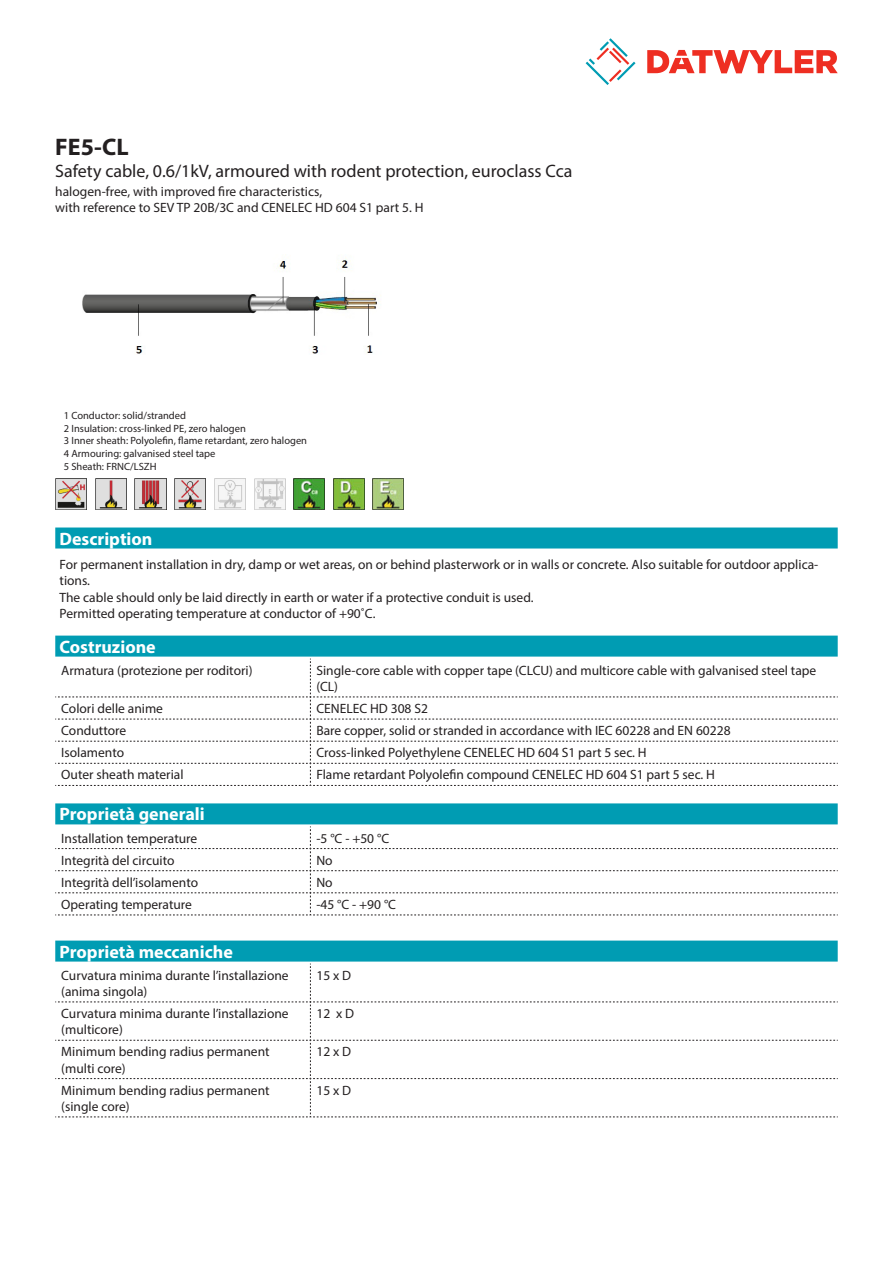
<style>
.page{position:relative;width:893px;height:1263px;background:#fff}
.page>*{position:absolute;margin:0;border:0;box-sizing:border-box;transform-origin:0 0}
.Product_Head{font:700 24px "Myriad Pro";color:#231f20}
.SubHead{font:18px "Myriad Pro";color:#231f20}
.Standard_Head_Proper{font:700 18px "Myriad Pro";color:#fff}
.myriad_light_propert{font:13.5px/16.2px "Myriad Pro";color:#231f20}
.Standard_text{font:13.5px/16.2px "Myriad Pro";color:#231f20}
.imagetext{font:10.5px/12.6px "Myriad Pro";color:#231f20}
</style>
<div class="page">
<svg style="left:586px;top:38px;width:49px;height:47px"></svg>
<svg style="left:647px;top:50px;width:191px;height:23px"></svg>
<div style="left:55px;top:636px;width:783px;height:21px;background:#009cb3"></div>
<svg style="left:55px;top:659px;width:783px;height:127px"></svg>
<div style="left:55px;top:940px;width:783px;height:21px;background:#009cb3"></div>
<svg style="left:55px;top:963px;width:783px;height:155px"></svg>
<img style="left:82px;top:259px;width:299px;height:95px">
<div style="left:55px;top:527px;width:783px;height:21px;background:#009cb3"></div>
<img style="left:373px;top:479px;width:31px;height:31px">
<img style="left:333px;top:479px;width:31px;height:31px">
<img style="left:294px;top:479px;width:31px;height:31px">
<img style="left:254px;top:479px;width:31px;height:31px">
<img style="left:214px;top:479px;width:31px;height:31px">
<img style="left:174px;top:479px;width:32px;height:31px">
<img style="left:135px;top:479px;width:31px;height:31px">
<img style="left:95px;top:479px;width:31px;height:31px">
<img style="left:55px;top:479px;width:32px;height:31px">
<div style="left:55px;top:803px;width:783px;height:21px;background:#009cb3"></div>
<svg style="left:55px;top:826px;width:783px;height:90px"></svg>
<p class="Product_Head" style="left:55px;top:131px;width:75px">FE5-CL</p>
<p class="SubHead" style="left:55px;top:160px;width:519px">Safety cable, 0.6/1kV, armoured with rodent protection, euroclass Cca</p>
<p class="Standard_text" style="left:55px;top:183px;width:370px">halogen-free, with improved fire characteristics,<br>with reference to SEV TP 20B/3C and CENELEC HD 604 S1 part 5. H</p>
<p class="imagetext" style="left:64px;top:409px;width:245px">1 Conductor: solid/stranded<br>2 Insulation: cross-linked PE, zero halogen<br>3 Inner sheath: Polyolefin, flame retardant, zero halogen 4 Armouring: galvanised steel tape<br>5 Sheath: FRNC/LSZH</p>
<p class="Standard_Head_Proper" style="left:60px;top:527px;width:94px">Description</p>
<p class="Standard_text" style="left:60px;top:556px;width:760px">For permanent installation in dry, damp or wet areas, on or behind plasterwork or in walls or concrete. Also suitable for outdoor applica&shy;tions.<br>The cable should only be laid directly in earth or water if a protective conduit is used.<br>Permitted operating temperature at conductor of +90˚C.</p>
<p class="Standard_Head_Proper" style="left:60px;top:635px;width:98px">Costruzione</p>
<p class="myriad_light_propert" style="left:61px;top:662px;width:193px">Armatura (protezione per roditori)</p>
<p class="myriad_light_propert" style="left:316px;top:662px;width:501px">Single-core cable with copper tape (CLCU) and multicore cable with galvanised steel tape (CL)</p>
<p class="myriad_light_propert" style="left:61px;top:700px;width:103px">Colori delle anime</p>
<p class="myriad_light_propert" style="left:316px;top:700px;width:113px">CENELEC HD 308 S2</p>
<p class="myriad_light_propert" style="left:61px;top:722px;width:66px">Conduttore</p>
<p class="myriad_light_propert" style="left:316px;top:722px;width:416px">Bare copper, solid or stranded in accordance with IEC 60228 and EN 60228</p>
<p class="myriad_light_propert" style="left:61px;top:744px;width:64px">Isolamento</p>
<p class="myriad_light_propert" style="left:316px;top:744px;width:332px">Cross-linked Polyethylene CENELEC HD 604 S1 part 5 sec. H</p>
<p class="myriad_light_propert" style="left:61px;top:767px;width:124px">Outer sheath material</p>
<p class="myriad_light_propert" style="left:316px;top:767px;width:400px">Flame retardant Polyolefin compound CENELEC HD 604 S1 part 5 sec. H</p>
<p class="Standard_Head_Proper" style="left:60px;top:803px;width:147px">Proprietà generali</p>
<p class="myriad_light_propert" style="left:61px;top:830px;width:137px">Installation temperature</p>
<p class="myriad_light_propert" style="left:316px;top:830px;width:74px">-5 °C - +50 °C</p>
<p class="myriad_light_propert" style="left:61px;top:852px;width:115px">Integrità del circuito</p>
<p class="myriad_light_propert" style="left:316px;top:852px;width:18px">No</p>
<p class="myriad_light_propert" style="left:61px;top:874px;width:138px">Integrità dell’isolamento</p>
<p class="myriad_light_propert" style="left:316px;top:874px;width:18px">No</p>
<p class="myriad_light_propert" style="left:61px;top:896px;width:132px">Operating temperature</p>
<p class="myriad_light_propert" style="left:316px;top:896px;width:81px">-45 °C - +90 °C</p>
<p class="Standard_Head_Proper" style="left:60px;top:940px;width:175px">Proprietà meccaniche</p>
<p class="myriad_light_propert" style="left:61px;top:967px;width:229px">Curvatura minima durante l’installazione (anima singola)</p>
<p class="myriad_light_propert" style="left:316px;top:967px;width:36px">15 x D</p>
<p class="myriad_light_propert" style="left:61px;top:1005px;width:229px">Curvatura minima durante l’installazione (multicore)</p>
<p class="myriad_light_propert" style="left:316px;top:1005px;width:39px">12 x D</p>
<p class="myriad_light_propert" style="left:61px;top:1043px;width:210px">Minimum bending radius permanent (multi core)</p>
<p class="myriad_light_propert" style="left:316px;top:1043px;width:36px">12 x D</p>
<p class="myriad_light_propert" style="left:61px;top:1082px;width:210px">Minimum bending radius permanent (single core)</p>
<p class="myriad_light_propert" style="left:316px;top:1082px;width:36px">15 x D</p>
</div>
